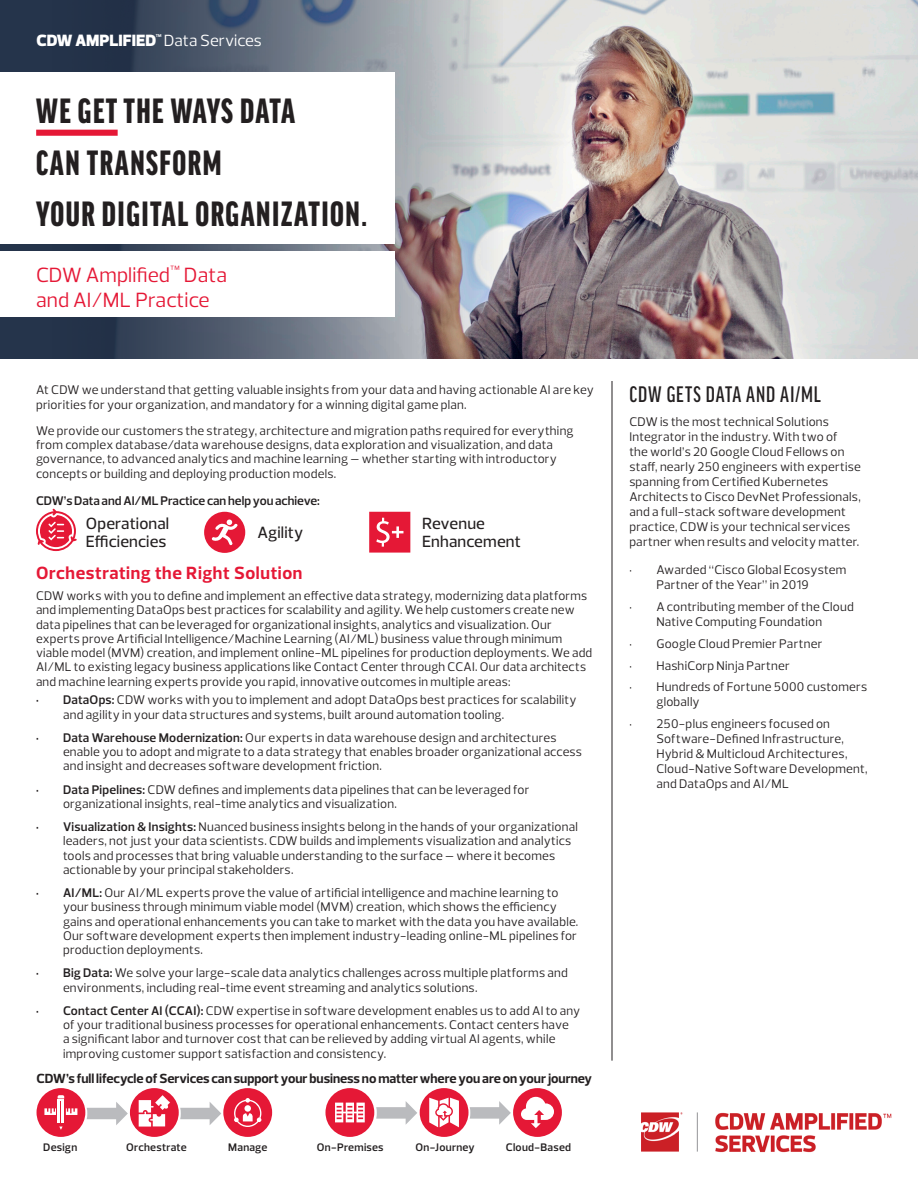
<style>
.page{position:relative;width:918px;height:1188px;background:#fff}
.page>*{position:absolute;margin:0;border:0;box-sizing:border-box;transform-origin:0 0}
.WE_GET__headline__1{font:900 extra-condensed 37.35px/51.2px "Good Headline Pro";letter-spacing:.04em;color:#231f20}
.t1{font:500 extra-condensed 24px "Good Headline Pro";letter-spacing:.04em;color:#231f20}
.t2{font:21px/25.2px "Prelo";letter-spacing:.005em;color:#e51836}
.Body{font:700 18px "Prelo";letter-spacing:.03em;color:#e51836}
.t3{font:900 16.65px "Prelo";color:#fff}
.Body-2{font:500 16.5px/18px "Prelo";letter-spacing:.01em;color:#231f20}
.t4{font:16.5px "Prelo";color:#fff}
.Body-3{font:700 13.5px "Prelo";letter-spacing:-.005em;color:#231f20}
._3-col{font:12.75px/14.2px "Prelo";letter-spacing:.015em;color:#231f20}
.BODY_-_lrg{font:12.75px/14.2px "Prelo";letter-spacing:.015em;color:#231f20}
.BODY_-_lrg-2{font:600 12.75px "Prelo";color:#231f20}
.Body-4{font:600 11.1px "Prelo";letter-spacing:.02em;color:#231f20}
.t5{font:700 4.2px "Prelo";color:#fff}
.s1{font-weight:600}
</style>
<div class="page">
<img style="left:642px;top:1112px;width:249px;height:41px">
<img style="left:502px;top:0;width:416px;height:358px">
<hr style="left:612px;top:381px;width:1px;height:680px;background:#231f20">
<svg style="left:36px;top:509px;width:41px;height:42px"></svg>
<div style="left:513px;top:1088px;width:49px;height:49px;background:#e51836;border-radius:50%"></div>
<svg style="left:87px;top:1102px;width:41px;height:23px"></svg>
<svg style="left:180px;top:1102px;width:41px;height:23px"></svg>
<svg style="left:376px;top:1101px;width:41px;height:24px"></svg>
<svg style="left:470px;top:1101px;width:41px;height:24px"></svg>
<svg style="left:521px;top:1097px;width:33px;height:31px"></svg>
<div style="left:37px;top:1088px;width:48px;height:49px;background:#e51836;border-radius:50%"></div>
<div style="left:223px;top:1088px;width:49px;height:49px;background:#e51836;border-radius:50%"></div>
<div style="left:420px;top:1088px;width:49px;height:49px;background:#e51836;border-radius:50%"></div>
<div style="left:325px;top:1088px;width:49px;height:49px;background:#e51836;border-radius:50%"></div>
<div style="left:130px;top:1088px;width:49px;height:49px;background:#e51836;border-radius:50%"></div>
<svg style="left:66px;top:1108px;width:11px;height:7px"></svg>
<svg style="left:44px;top:1108px;width:12px;height:7px"></svg>
<hr style="left:58px;top:1102px;width:2px;height:21px;background:#fff">
<hr style="left:62px;top:1102px;width:2px;height:21px;background:#fff">
<svg style="left:58px;top:1095px;width:6px;height:6px"></svg>
<svg style="left:139px;top:1095px;width:31px;height:32px"></svg>
<svg style="left:234px;top:1098px;width:27px;height:29px"></svg>
<svg style="left:429px;top:1098px;width:30px;height:29px"></svg>
<svg style="left:335px;top:1103px;width:30px;height:19px"></svg>
<svg style="left:0;top:0;width:502px;height:358px;background:#797e89"></svg>
<div style="left:0;top:72px;width:394px;height:171px;background:#fff"></div>
<div style="left:0;top:251px;width:394px;height:65px;background:#fff"></div>
<div style="left:36px;top:130px;width:82px;height:6px;background:#e51836"></div>
<svg style="left:204px;top:512px;width:41px;height:41px"></svg>
<svg style="left:369px;top:512px;width:41px;height:41px;background:#e8344e"></svg>
<p class="t3" style="left:37px;top:30px;width:121px">CDW AMPLIFIED</p>
<p class="t5" style="left:156px;top:33px;width:7px">TM</p>
<p class="t4" style="left:164px;top:30px;width:99px">Data Services</p>
<p class="WE_GET__headline__1" style="left:36px;top:86px;width:333px">WE GET THE WAYS DATA<br>CAN TRANSFORM<br>YOUR DIGITAL ORGANIZATION.</p>
<p class="t2" style="left:36px;top:262px;width:193px">CDW Amplified<sup>™</sup> Data and AI/ML Practice</p>
<p class="BODY_-_lrg" style="left:36px;top:383px;width:559px">At CDW we understand that getting valuable insights from your data and having actionable AI are key priorities for your organization, and mandatory for a winning digital game plan.</p>
<p class="BODY_-_lrg" style="left:36px;top:423px;width:539px">We provide our customers the strategy, architecture and migration paths required for everything from complex database/data warehouse designs, data exploration and visualization, and data governance, to advanced analytics and machine learning — whether starting with introductory concepts or building and deploying production models.</p>
<p class="BODY_-_lrg-2" style="left:36px;top:492px;width:285px">CDW’s Data and AI/ML Practice can help you achieve:</p>
<p class="Body-2" style="left:86px;top:514px;width:85px">Operational<br>Efficiencies</p>
<p class="Body-2" style="left:257px;top:523px;width:48px">Agility</p>
<p class="Body-2" style="left:422px;top:514px;width:100px">Revenue<br>Enhancement</p>
<p class="Body" style="left:36px;top:562px;width:268px">Orchestrating the Right Solution</p>
<p class="_3-col" style="left:36px;top:589px;width:558px">CDW works with you to define and implement an effective data strategy, modernizing data platforms and implementing DataOps best practices for scalability and agility. We help customers create new data pipelines that can be leveraged for organizational insights, analytics and visualization. Our experts prove Artificial Intelligence/Machine Learning (AI/ML) business value through minimum viable model (MVM) creation, and implement online-ML pipelines for production deployments. We add AI/ML to existing legacy business applications like Contact Center through CCAI. Our data architects and machine learning experts provide you rapid, innovative outcomes in multiple areas:</p>
<p class="_3-col" style="left:63px;top:693px;width:515px;text-indent:-27px"><span class="s1">• DataOps:</span> CDW works with you to implement and adopt DataOps best practices for scalability and agility in your data structures and systems, built around automation tooling.</p>
<p class="_3-col" style="left:63px;top:730px;width:521px;text-indent:-27px"><span class="s1">• Data Warehouse Modernization:</span> Our experts in data warehouse design and architectures enable you to adopt and migrate to a data strategy that enables broader organizational access and insight and decreases software development friction.</p>
<p class="_3-col" style="left:63px;top:782px;width:468px;text-indent:-27px"><span class="s1">• Data Pipelines:</span> CDW defines and implements data pipelines that can be leveraged for organizational insights, real-time analytics and visualization.</p>
<p class="_3-col" style="left:63px;top:820px;width:517px;text-indent:-27px"><span class="s1">• Visualization &amp; Insights:</span> Nuanced business insights belong in the hands of your organizational leaders, not just your data scientists. CDW builds and implements visualization and analytics tools and processes that bring valuable understanding to the surface — where it becomes actionable by your principal stakeholders.</p>
<p class="_3-col" style="left:63px;top:886px;width:517px;text-indent:-27px"><span class="s1">• AI/ML:</span> Our AI/ML experts prove the value of artificial intelligence and machine learning to your business through minimum viable model (MVM) creation, which shows the efficiency gains and operational enhancements you can take to market with the data you have available.<br>Our software development experts then implement industry-leading online-ML pipelines for production deployments.</p>
<p class="_3-col" style="left:63px;top:966px;width:506px;text-indent:-27px"><span class="s1">• Big Data:</span> We solve your large-scale data analytics challenges across multiple platforms and environments, including real-time event streaming and analytics solutions.</p>
<p class="_3-col" style="left:63px;top:1003px;width:519px;text-indent:-27px"><span class="s1">• Contact Center AI (CCAI):</span> CDW expertise in software development enables us to add AI to any of your traditional business processes for operational enhancements. Contact centers have<br>a significant labor and turnover cost that can be relieved by adding virtual AI agents, while improving customer support satisfaction and consistency.</p>
<p class="Body-3" style="left:37px;top:1070px;width:557px">CDW’s full lifecycle of Services can support your business no matter where you are on your journey</p>
<p class="Body-4" style="left:43px;top:1140px;width:36px">Design</p>
<p class="Body-4" style="left:126px;top:1140px;width:62px">Orchestrate</p>
<p class="Body-4" style="left:228px;top:1140px;width:41px">Manage</p>
<p class="Body-4" style="left:317px;top:1140px;width:68px">On-Premises</p>
<p class="Body-4" style="left:416px;top:1140px;width:61px">On-Journey</p>
<p class="Body-4" style="left:506px;top:1140px;width:67px">Cloud-Based</p>
<p class="t1" style="left:629px;top:382px;width:193px">CDW GETS DATA AND AI/ML</p>
<p class="_3-col" style="left:629px;top:414px;width:233px;line-height:15px">CDW is the most technical Solutions Integrator in the industry. With two of<br>the world’s 20 Google Cloud Fellows on staff, nearly 250 engineers with expertise spanning from Certified Kubernetes Architects to Cisco DevNet Professionals, and a full-stack software development practice, CDW is your technical services partner when results and velocity matter.</p>
<p class="_3-col" style="left:656px;top:563px;width:192px;line-height:15px;text-indent:-27px">• Awarded “Cisco Global Ecosystem<br>Partner of the Year” in 2019</p>
<p class="_3-col" style="left:629px;top:599px;width:226px;line-height:15px;text-align:center">• A contributing member of the Cloud<br>Native Computing Foundation</p>
<p class="_3-col" style="left:629px;top:637px;width:195px">• Google Cloud Premier Partner</p>
<p class="_3-col" style="left:629px;top:658px;width:162px">• HashiCorp Ninja Partner</p>
<p class="_3-col" style="left:656px;top:680px;width:212px;line-height:15px;text-indent:-27px">• Hundreds of Fortune 5000 customers globally</p>
<p class="_3-col" style="left:656px;top:716px;width:213px;line-height:15px;text-indent:-27px">• 250-plus engineers focused on<br>Software-Defined Infrastructure,<br>Hybrid &amp; Multicloud Architectures,<br>Cloud-Native Software Development, and DataOps and AI/ML</p>
</div>
